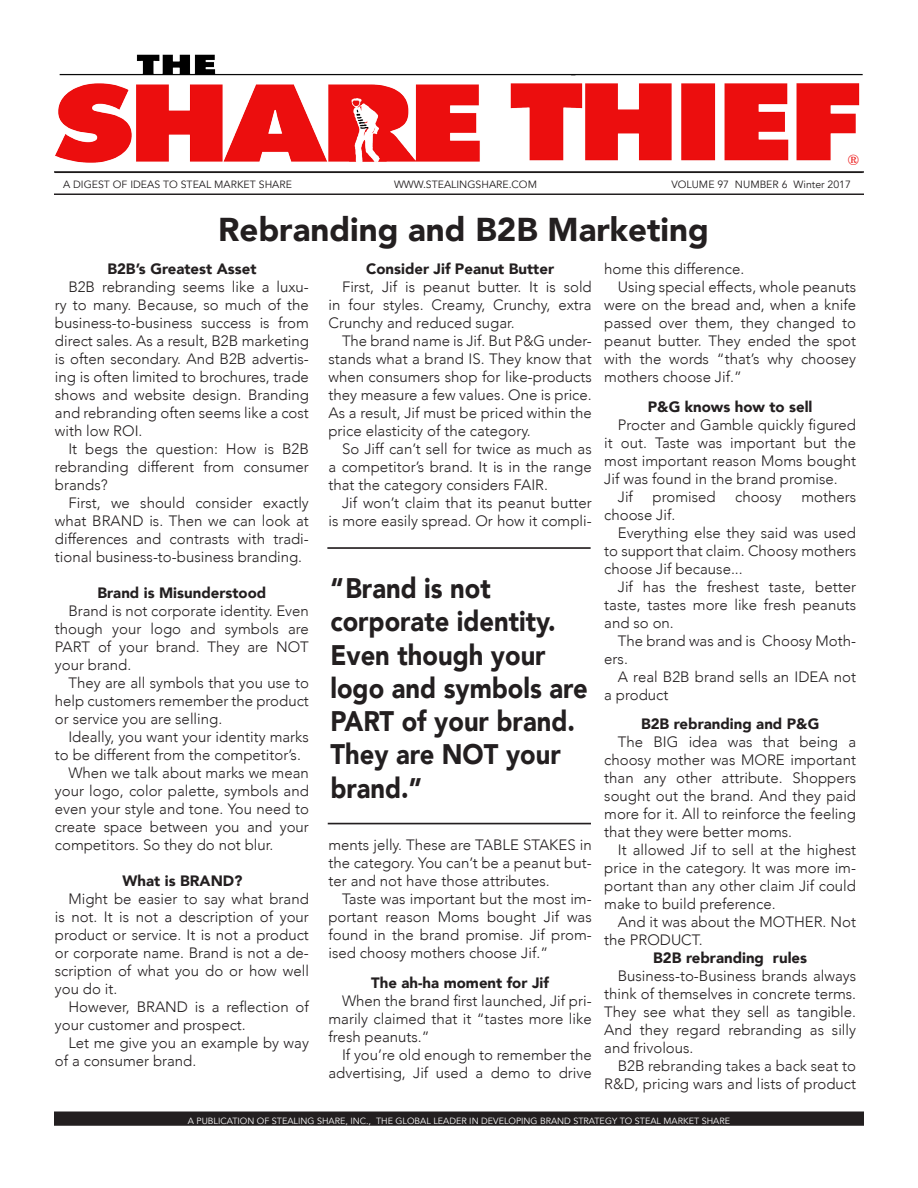
<style>
.page{position:relative;width:918px;height:1188px;background:#fff}
.page>*{position:absolute;margin:0;border:0;box-sizing:border-box;transform-origin:0 0}
.t1{font:900 33px "Avenir";color:#231f20}
.t2{font:900 28.2px/33.3px "Avenir";color:#231f20;scale:.9 1}
.t3{font:300 15px/18px "Avenir";color:#231f20;text-align:justify}
.t4{font:900 15px "Avenir";color:#231f20}
.t5{font:15px "Times";color:#ec0e0e}
.t6{font:10.5px "Avenir";color:#231f20}
.t7{font:9px "Avenir";color:#fff}
</style>
<div class="page">
<div style="left:55px;top:1112px;width:808px;height:13px;background:#231f20"></div>
<div style="left:54px;top:1112px;width:810px;height:14px;border:2px solid #231f20"></div>
<img style="left:54px;top:54px;width:810px;height:140px">
<hr style="left:54px;top:171px;width:810px;height:2px;background:#231f20">
<hr style="left:54px;top:194px;width:810px;height:1px;background:#231f20">
<hr style="left:327px;top:547px;width:264px;height:2px;background:#231f20">
<hr style="left:328px;top:823px;width:263px;height:1px;background:#231f20">
<p class="t5" style="left:848px;top:146px;width:13px">®</p>
<p class="t6" style="left:63px;top:178px;width:230px">A DIGEST OF IDEAS TO STEAL MARKET SHARE</p>
<p class="t6" style="left:394px;top:178px;width:145px">WWW.STEALINGSHARE.COM</p>
<p class="t6" style="left:671px;top:178px;width:181px">VOLUME 97 NUMBER 6 Winter 2017</p>
<p class="t1" style="left:218px;top:201px;width:492px">Rebranding and B2B Marketing</p>
<p class="t4" style="left:366px;top:256px;width:190px">Consider Jif Peanut Butter</p>
<p class="t3" style="left:328px;top:278px;width:265px;text-indent:14px">First, Jif is peanut butter. It is sold in four styles. Creamy, Crunchy, extra Crunchy and reduced sugar.</p>
<p class="t3" style="left:328px;top:332px;width:265px;text-indent:14px">The brand name is Jif. But P&amp;G under&shy;stands what a brand IS. They know that when consumers shop for like-products they measure a few values. One is price.<br>As a result, Jif must be priced within the price elasticity of the category.</p>
<p class="t3" style="left:328px;top:440px;width:265px;text-indent:14px">So Jiff can’t sell for twice as much as a competitor’s brand. It is in the range that the category considers FAIR.</p>
<p class="t3" style="left:328px;top:494px;width:265px;text-align:right">Jif won’t claim that its peanut butter is more easily spread. Or how it compli-</p>
<p class="t3" style="left:604px;top:260px;width:142px">home this difference.</p>
<p class="t3" style="left:604px;top:278px;width:253px;text-indent:14px">Using special effects, whole peanuts were on the bread and, when a knife passed over them, they changed to peanut butter. They ended the spot with the words “that’s why choosey mothers choose Jif.”</p>
<p class="t4" style="left:648px;top:394px;width:166px">P&amp;G knows how to sell</p>
<p class="t3" style="left:604px;top:416px;width:253px;text-indent:14px">Procter and Gamble quickly figured it out. Taste was important but the most important reason Moms bought Jif was found in the brand promise.</p>
<p class="t3" style="left:618px;top:488px;width:17px">Jif</p>
<p class="t3" style="left:653px;top:488px;width:65px">promised</p>
<p class="t3" style="left:735px;top:488px;width:48px">choosy</p>
<p class="t3" style="left:801px;top:488px;width:56px">mothers</p>
<p class="t3" style="left:604px;top:506px;width:73px">choose Jif.</p>
<p class="t3" style="left:604px;top:524px;width:253px;text-indent:14px">Everything else they said was used to support that claim. Choosy mothers choose Jif because...</p>
<p class="t3" style="left:604px;top:578px;width:253px;text-indent:14px">Jif has the freshest taste, better taste, tastes more like fresh peanuts and so on.</p>
<p class="t3" style="left:604px;top:632px;width:253px;text-indent:14px">The brand was and is Choosy Moth&shy;ers.</p>
<p class="t3" style="left:604px;top:668px;width:253px;text-indent:14px">A real B2B brand sells an IDEA not a product</p>
<p class="t4" style="left:641px;top:711px;width:180px">B2B rebranding and P&amp;G</p>
<p class="t3" style="left:604px;top:733px;width:253px;text-indent:14px">The BIG idea was that being a choosy mother was MORE important than any other attribute. Shoppers sought out the brand. And they paid more for it. All to reinforce the feeling that they were better moms.</p>
<p class="t3" style="left:604px;top:841px;width:253px;text-indent:14px">It allowed Jif to sell at the highest price in the category. It was more im&shy;portant than any other claim Jif could make to build preference.</p>
<p class="t3" style="left:604px;top:913px;width:253px;text-indent:14px">And it was about the MOTHER. Not the PRODUCT.</p>
<p class="t4" style="left:653px;top:945px;width:155px">B2B rebranding rules</p>
<p class="t3" style="left:604px;top:967px;width:253px;text-indent:14px">Business-to-Business brands always think of themselves in concrete terms.<br>They see what they sell as tangible.<br>And they regard rebranding as silly and frivolous.</p>
<p class="t3" style="left:604px;top:1057px;width:253px;text-align:right">B2B rebranding takes a back seat to<br>R&amp;D, pricing wars and lists of product</p>
<p class="t4" style="left:107px;top:256px;width:151px">B2B’s Greatest Asset</p>
<p class="t3" style="left:55px;top:278px;width:256px;text-indent:14px">B2B rebranding seems like a luxu&shy;ry to many. Because, so much of the business-to-business success is from direct sales. As a result, B2B marketing is often secondary. And B2B advertis&shy;ing is often limited to brochures, trade shows and website design. Branding and rebranding often seems like a cost with low ROI.</p>
<p class="t3" style="left:55px;top:440px;width:256px;text-indent:14px">It begs the question: How is B2B rebranding different from consumer brands?</p>
<p class="t3" style="left:55px;top:494px;width:256px;text-indent:14px">First, we should consider exactly what BRAND is. Then we can look at differences and contrasts with tradi&shy;tional business-to-business branding.</p>
<p class="t4" style="left:97px;top:580px;width:170px">Brand is Misunderstood</p>
<p class="t3" style="left:55px;top:602px;width:256px;text-indent:14px">Brand is not corporate identity. Even though your logo and symbols are PART of your brand. They are NOT your brand.</p>
<p class="t3" style="left:55px;top:674px;width:256px;text-indent:14px">They are all symbols that you use to help customers remember the product or service you are selling.</p>
<p class="t3" style="left:55px;top:728px;width:255px;text-indent:14px">Ideally, you want your identity marks to be different from the competitor’s.</p>
<p class="t3" style="left:55px;top:764px;width:256px;text-indent:14px">When we talk about marks we mean your logo, color palette, symbols and even your style and tone. You need to create space between you and your competitors. So they do not blur.</p>
<p class="t4" style="left:123px;top:868px;width:121px">What is BRAND?</p>
<p class="t3" style="left:55px;top:890px;width:256px;text-indent:14px">Might be easier to say what brand is not. It is not a description of your product or service. It is not a product or corporate name. Brand is not a de&shy;scription of what you do or how well you do it.</p>
<p class="t3" style="left:55px;top:998px;width:256px;text-indent:14px">However, BRAND is a reflection of your customer and prospect.</p>
<p class="t3" style="left:55px;top:1034px;width:256px;text-indent:14px">Let me give you an example by way of a consumer brand.</p>
<p class="t2" style="left:330px;top:571px;width:287px">“Brand is not corporate identity.<br>Even though your logo and symbols are<br>PART of your brand.<br>They are NOT your brand.”</p>
<p class="t3" style="left:328px;top:836px;width:265px">ments jelly. These are TABLE STAKES in the category. You can’t be a peanut but&shy;ter and not have those attributes.</p>
<p class="t3" style="left:328px;top:890px;width:265px;text-indent:14px">Taste was important but the most im&shy;portant reason Moms bought Jif was found in the brand promise. Jif prom&shy;ised choosy mothers choose Jif.”</p>
<p class="t4" style="left:371px;top:970px;width:179px">The ah-ha moment for Jif</p>
<p class="t3" style="left:328px;top:992px;width:265px;text-indent:14px">When the brand first launched, Jif pri&shy;marily claimed that it “tastes more like fresh peanuts.”</p>
<p class="t3" style="left:328px;top:1046px;width:265px;text-align:right">If you’re old enough to remember the advertising, Jif used a demo to drive</p>
<p class="t7" style="left:188px;top:1115px;width:544px">A PUBLICATION OF STEALING SHARE, INC., THE GLOBAL LEADER IN DEVELOPING BRAND STRATEGY TO STEAL MARKET SHARE</p>
</div>
